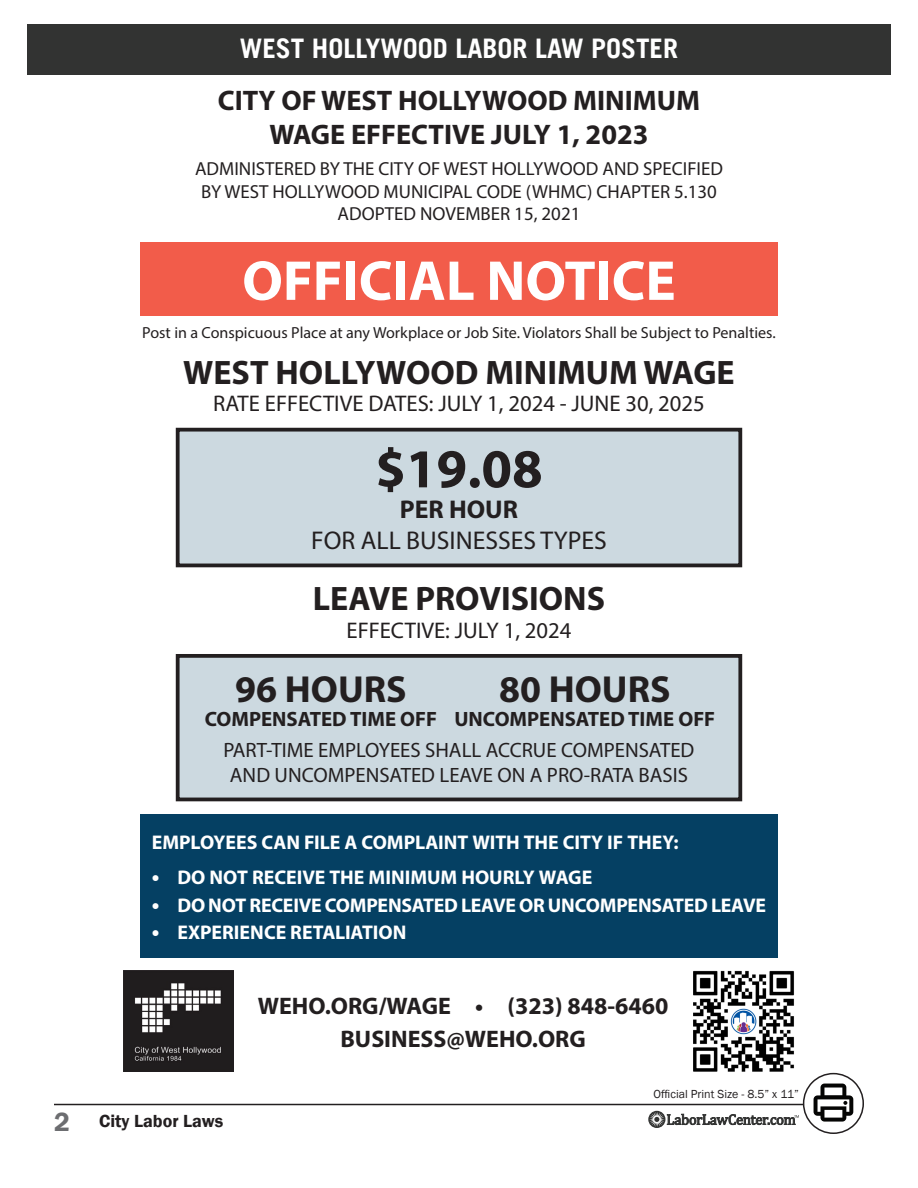
<style>
.page{position:relative;width:918px;height:1188px;background:#fff}
.page>*{position:absolute;margin:0;border:0;box-sizing:border-box;transform-origin:0 0}
.t1{font:700 56.7px "Myriad Pro";color:#fff}
.t2{font:700 55.2px "Myriad Pro";color:#231f20}
.t3{font:700 37.8px "Myriad Pro";color:#231f20}
.t4{font:700 34.05px "Myriad Pro";color:#231f20}
.t5{font:700 28.35px "Myriad Pro";color:#231f20}
.t6{font:700 27px "Trade Gothic LT";color:#fff}
.t7{font:25.8px "Myriad Pro";color:#231f20}
.t8{font:700 25.8px "Myriad Pro";color:#231f20}
.t9{font:700 24px "Myriad Pro";color:#231f20}
.t10{font:22.65px "Myriad Pro";color:#231f20}
.t11{font:20.85px "Myriad Pro";color:#231f20}
.t12{font:700 20.85px "Myriad Pro";color:#231f20}
.t13{font:700 19.8px "Myriad Pro";letter-spacing:-.005em;color:#fff}
.t14{font:18.9px "Myriad Pro";color:#231f20}
.t15{font:600 18px "Franklin Gothic";color:#231f20}
.t16{font:16.05px "Myriad Pro";color:#231f20}
.t17{font:12px "Franklin Gothic";color:#231f20}
.s1{font-size:22.65px}
.s2{font-size:27px;color:#6c6d70}
</style>
<div class="page">
<hr style="left:54px;top:1104px;width:810px;height:1px;background:#231f20">
<svg style="left:648px;top:1072px;width:216px;height:62px"></svg>
<div style="left:27px;top:24px;width:864px;height:50px;background:#323332"></div>
<div style="left:140px;top:242px;width:638px;height:73px;background:#f25c4a"></div>
<div style="left:140px;top:815px;width:638px;height:143px;background:#054063"></div>
<div style="left:179px;top:430px;width:560px;height:135px;background:#ccd9e0"></div>
<div style="left:176px;top:428px;width:566px;height:139px;border:4px solid #231f20"></div>
<div style="left:179px;top:656px;width:560px;height:143px;background:#ccd9e0"></div>
<div style="left:176px;top:654px;width:566px;height:147px;border:4px solid #231f20"></div>
<img style="left:124px;top:971px;width:109px;height:101px">
<img style="left:693px;top:971px;width:101px;height:101px">
<p class="t6" style="left:240px;top:32px;width:440px">WEST HOLLYWOOD LABOR LAW POSTER</p>
<p class="t5" style="left:218px;top:82px;width:484px">CITY OF WEST HOLLYWOOD MINIMUM</p>
<p class="t5" style="left:269px;top:116px;width:381px">WAGE EFFECTIVE JULY 1, 2023</p>
<p class="t14" style="left:195px;top:157px;width:529px">ADMINISTERED BY THE CITY OF WEST HOLLYWOOD AND SPECIFIED</p>
<p class="t14" style="left:201px;top:180px;width:517px">BY WEST HOLLYWOOD MUNICIPAL CODE (WHMC) CHAPTER 5.130</p>
<p class="t14" style="left:338px;top:202px;width:244px">ADOPTED NOVEMBER 15, 2021</p>
<p class="t1" style="left:242px;top:244px;width:435px">OFFICIAL NOTICE</p>
<p class="t16" style="left:142px;top:323px;width:635px">Post in a Conspicuous Place at any Workplace or Job Site. Violators Shall be Subject to Penalties.</p>
<p class="t4" style="left:183px;top:350px;width:553px">WEST HOLLYWOOD MINIMUM WAGE</p>
<p class="t10" style="left:213px;top:390px;width:493px">RATE EFFECTIVE DATES: JULY 1, 2024 - JUNE 30, 2025</p>
<p class="t2" style="left:375px;top:433px;width:169px">$19.08</p>
<p class="t8" style="left:400px;top:493px;width:120px">PER HOUR</p>
<p class="t7" style="left:311px;top:525px;width:297px">FOR ALL BUSINESSES TYPES</p>
<p class="t4" style="left:313px;top:577px;width:294px">LEAVE PROVISIONS</p>
<p class="t10" style="left:347px;top:616px;width:226px">EFFECTIVE: JULY 1, 2024</p>
<p class="t3" style="left:235px;top:664px;width:173px">96 HOURS</p>
<p class="t12" style="left:205px;top:706px;width:234px">COMPENSATED TIME OFF</p>
<p class="t3" style="left:499px;top:664px;width:173px">80 HOURS</p>
<p class="t12" style="left:454px;top:706px;width:262px">UNCOMPENSATED TIME OFF</p>
<p class="t11" style="left:224px;top:737px;width:472px">PART-TIME EMPLOYEES SHALL ACCRUE COMPENSATED</p>
<p class="t11" style="left:230px;top:762px;width:460px">AND UNCOMPENSATED LEAVE ON A PRO-RATA BASIS</p>
<p class="t13" style="left:152px;top:829px;width:528px">EMPLOYEES CAN FILE A COMPLAINT WITH THE CITY IF THEY:</p>
<p class="t13" style="left:152px;top:865px;width:442px"><span class="s1">•</span> DO NOT RECEIVE THE MINIMUM HOURLY WAGE</p>
<p class="t13" style="left:152px;top:892px;width:616px"><span class="s1">•</span> DO NOT RECEIVE COMPENSATED LEAVE OR UNCOMPENSATED LEAVE</p>
<p class="t13" style="left:152px;top:919px;width:256px"><span class="s1">•</span> EXPERIENCE RETALIATION</p>
<p class="t9" style="left:258px;top:990px;width:412px">WEHO.ORG/WAGE • (323) 848-6460</p>
<p class="t9" style="left:340px;top:1023px;width:247px">BUSINESS@WEHO.ORG</p>
<p class="t15" style="left:54px;top:1110px;width:171px"><span class="s2">2</span> City Labor Laws</p>
<p class="t17" style="left:653px;top:1087px;width:147px">Official Print Size - 8.5” x 11”</p>
</div>
